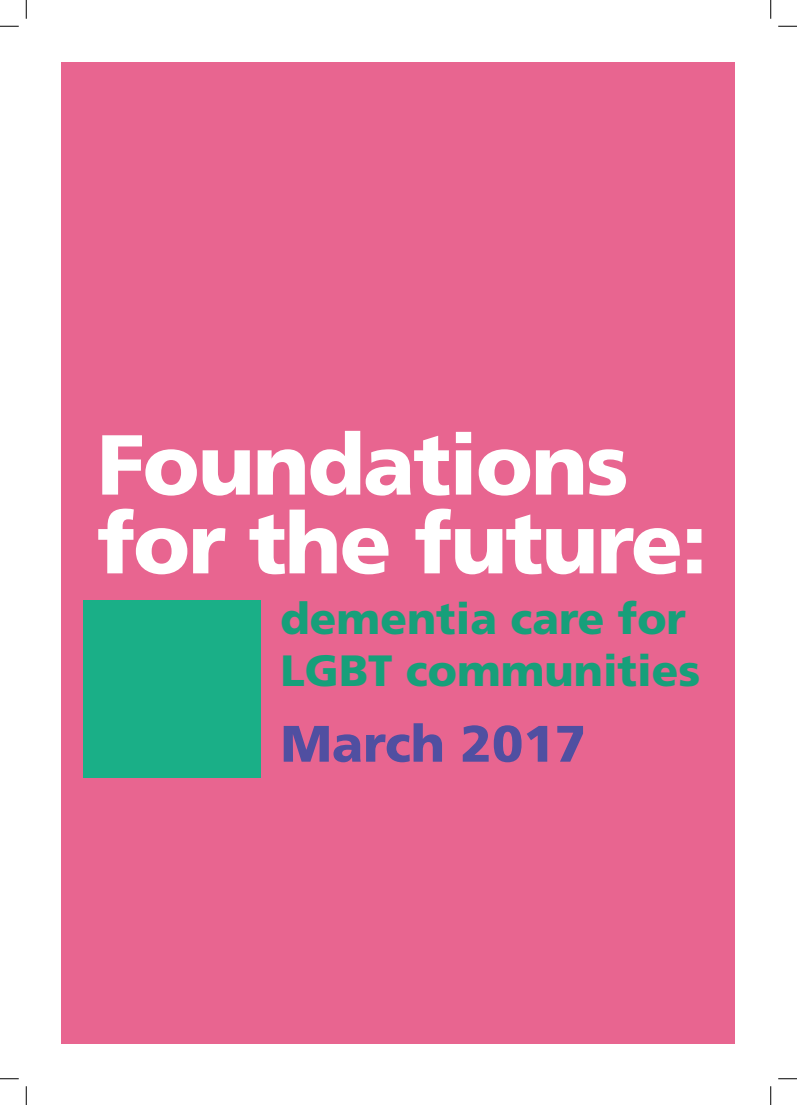
<style>
.page{position:relative;width:797px;height:1105px;background:#fff}
.page>*{position:absolute;margin:0;border:0;box-sizing:border-box;transform-origin:0 0}
.t1{font:900 85px/78.8px "Frutiger";letter-spacing:-.02em;color:#fff}
.t2{font:900 51.25px "Frutiger";color:#504fa1}
.t3{font:900 43.75px/51.2px "Frutiger";color:#179f7a}
</style>
<div class="page">
<div style="left:62px;top:62px;width:673px;height:981px;background:#e86590"></div>
<div style="left:83px;top:600px;width:177px;height:177px;background:#1aaf87"></div>
<svg style="left:0;top:25px;width:19px;height:2px"></svg>
<svg style="left:778px;top:25px;width:19px;height:2px"></svg>
<svg style="left:0;top:1078px;width:19px;height:1px"></svg>
<svg style="left:778px;top:1078px;width:19px;height:1px"></svg>
<svg style="left:25px;top:0;width:2px;height:19px"></svg>
<svg style="left:25px;top:1086px;width:2px;height:19px"></svg>
<svg style="left:770px;top:0;width:1px;height:19px"></svg>
<svg style="left:770px;top:1086px;width:1px;height:19px"></svg>
<p class="t1" style="left:97px;top:424px;width:611px">Foundations for the future:</p>
<p class="t3" style="left:280px;top:593px;width:421px">dementia care for<br>LGBT communities</p>
<p class="t2" style="left:280px;top:713px;width:307px">March 2017</p>
</div>
